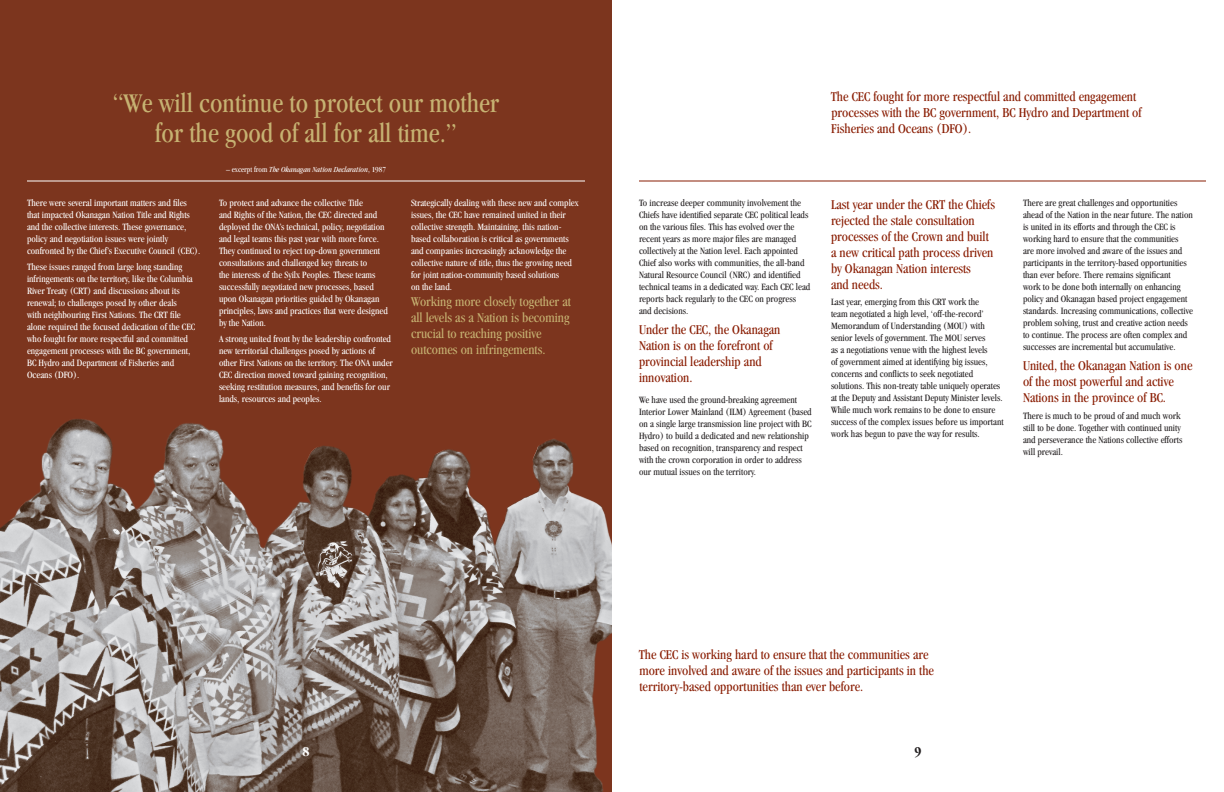
<style>
.page{position:relative;width:1224px;height:792px;background:#fff}
.page>*{position:absolute;margin:0;border:0;box-sizing:border-box;transform-origin:0 0}
.t1{font:condensed 28px/30px "Garamond";color:#c6b272;text-align:center}
.t2{font:condensed 14px/16px "Garamond";color:#891c02}
.t3{font:condensed 14px/16px "Garamond";color:#c6b272}
.t4{font:700 condensed 14px "Garamond";color:#fff}
.t5{font:700 condensed 14px "Garamond";color:#231f20}
.t6{font:condensed 10px/12px "Garamond";color:#231f20}
.t7{font:condensed 10px/12px "Garamond";color:#fff}
.t8{font:italic condensed 8px "Garamond";color:#fff}
.s1{font-style:normal}
</style>
<div class="page">
<div style="left:0;top:0;width:612px;height:792px;background:#7c351e"></div>
<hr style="left:639px;top:180px;width:567px;height:2px;background:#891c02">
<img style="left:0;top:419px;width:612px;height:373px">
<hr style="left:27px;top:180px;width:558px;height:2px;background:#fff">
<h1 class="t1" style="left:113px;top:88px;width:388px">“We will continue to protect our mother for the good of all for all time.”</h1>
<p class="t8" style="left:226px;top:165px;width:161px"><span class="s1">– excerpt from</span> The Okanagan Nation Declaration<span class="s1">, 1987</span></p>
<p class="t7" style="left:27px;top:197px;width:175px">There were several important matters and files that impacted Okanagan Nation Title and Rights and the collective interests. These governance, policy and negotiation issues were jointly confronted by the Chief’s Executive Council (CEC).</p>
<p class="t7" style="left:27px;top:261px;width:170px">These issues ranged from large long standing infringements on the territory, like the Columbia River Treaty (CRT) and discussions about its renewal; to challenges posed by other deals<br>with neighbouring First Nations. The CRT file alone required the focused dedication of the CEC who fought for more respectful and committed engagement processes with the BC government, BC Hydro and Department of Fisheries and Oceans (DFO).</p>
<p class="t7" style="left:219px;top:197px;width:170px">To protect and advance the collective Title<br>and Rights of the Nation, the CEC directed and deployed the ONA’s technical, policy, negotiation and legal teams this past year with more force.<br>They continued to reject top-down government consultations and challenged key threats to<br>the interests of the Syilx Peoples. These teams successfully negotiated new processes, based upon Okanagan priorities guided by Okanagan principles, laws and practices that were designed by the Nation.</p>
<p class="t7" style="left:219px;top:333px;width:175px">A strong united front by the leadership confronted new territorial challenges posed by actions of other First Nations on the territory. The ONA under CEC direction moved toward gaining recognition, seeking restitution measures, and benefits for our lands, resources and peoples.</p>
<p class="t7" style="left:411px;top:197px;width:169px">Strategically dealing with these new and complex issues, the CEC have remained united in their collective strength. Maintaining, this nation&shy;based collaboration is critical as governments and companies increasingly acknowledge the collective nature of title, thus the growing need for joint nation-community based solutions<br>on the land.</p>
<h2 class="t3" style="left:411px;top:293px;width:161px">Working more closely together at all levels as a Nation is becoming crucial to reaching positive outcomes on infringements.</h2>
<h2 class="t2" style="left:831px;top:88px;width:312px">The CEC fought for more respectful and committed engagement processes with the BC government, BC Hydro and Department of<br>Fisheries and Oceans (DFO).</h2>
<p class="t6" style="left:639px;top:197px;width:173px">To increase deeper community involvement the Chiefs have identified separate CEC political leads on the various files. This has evolved over the recent years as more major files are managed collectively at the Nation level. Each appointed Chief also works with communities, the all-band Natural Resource Council (NRC) and identified technical teams in a dedicated way. Each CEC lead reports back regularly to the CEC on progress and decisions.</p>
<h2 class="t2" style="left:639px;top:322px;width:143px">Under the CEC, the Okanagan<br>Nation is on the forefront of provincial leadership and innovation.</h2>
<p class="t6" style="left:639px;top:394px;width:174px">We have used the ground-breaking agreement Interior Lower Mainland (ILM) Agreement (based on a single large transmission line project with BC Hydro) to build a dedicated and new relationship based on recognition, transparency and respect with the crown corporation in order to address our mutual issues on the territory.</p>
<h2 class="t2" style="left:831px;top:196px;width:166px">Last year under the CRT the Chiefs rejected the stale consultation processes of the Crown and built a new critical path process driven by Okanagan Nation interests<br>and needs.</h2>
<p class="t6" style="left:831px;top:296px;width:174px">Last year, emerging from this CRT work the<br>team negotiated a high level, ‘off-the-record’ Memorandum of Understanding (MOU) with senior levels of government. The MOU serves<br>as a negotiations venue with the highest levels<br>of government aimed at identifying big issues, concerns and conflicts to seek negotiated solutions. This non-treaty table uniquely operates at the Deputy and Assistant Deputy Minister levels.<br>While much work remains to be done to ensure success of the complex issues before us important work has begun to pave the way for results.</p>
<p class="t6" style="left:1023px;top:197px;width:171px">There are great challenges and opportunities ahead of the Nation in the near future. The nation is united in its efforts and through the CEC is working hard to ensure that the communities<br>are more involved and aware of the issues and participants in the territory-based opportunities than ever before. There remains significant<br>work to be done both internally on enhancing policy and Okanagan based project engagement standards. Increasing communications, collective problem solving, trust and creative action needs to continue. The process are often complex and successes are incremental but accumulative.</p>
<h2 class="t2" style="left:1023px;top:358px;width:171px">United, the Okanagan Nation is one of the most powerful and active<br>Nations in the province of BC.</h2>
<p class="t6" style="left:1023px;top:410px;width:161px">There is much to be proud of and much work still to be done. Together with continued unity and perseverance the Nations collective efforts will prevail.</p>
<h2 class="t2" style="left:639px;top:646px;width:297px">The CEC is working hard to ensure that the communities are more involved and aware of the issues and participants in the territory-based opportunities than ever before.</h2>
<h2 class="t4" style="left:302px;top:744px;width:8px">8</h2>
<h2 class="t5" style="left:914px;top:744px;width:8px">9</h2>
</div>
